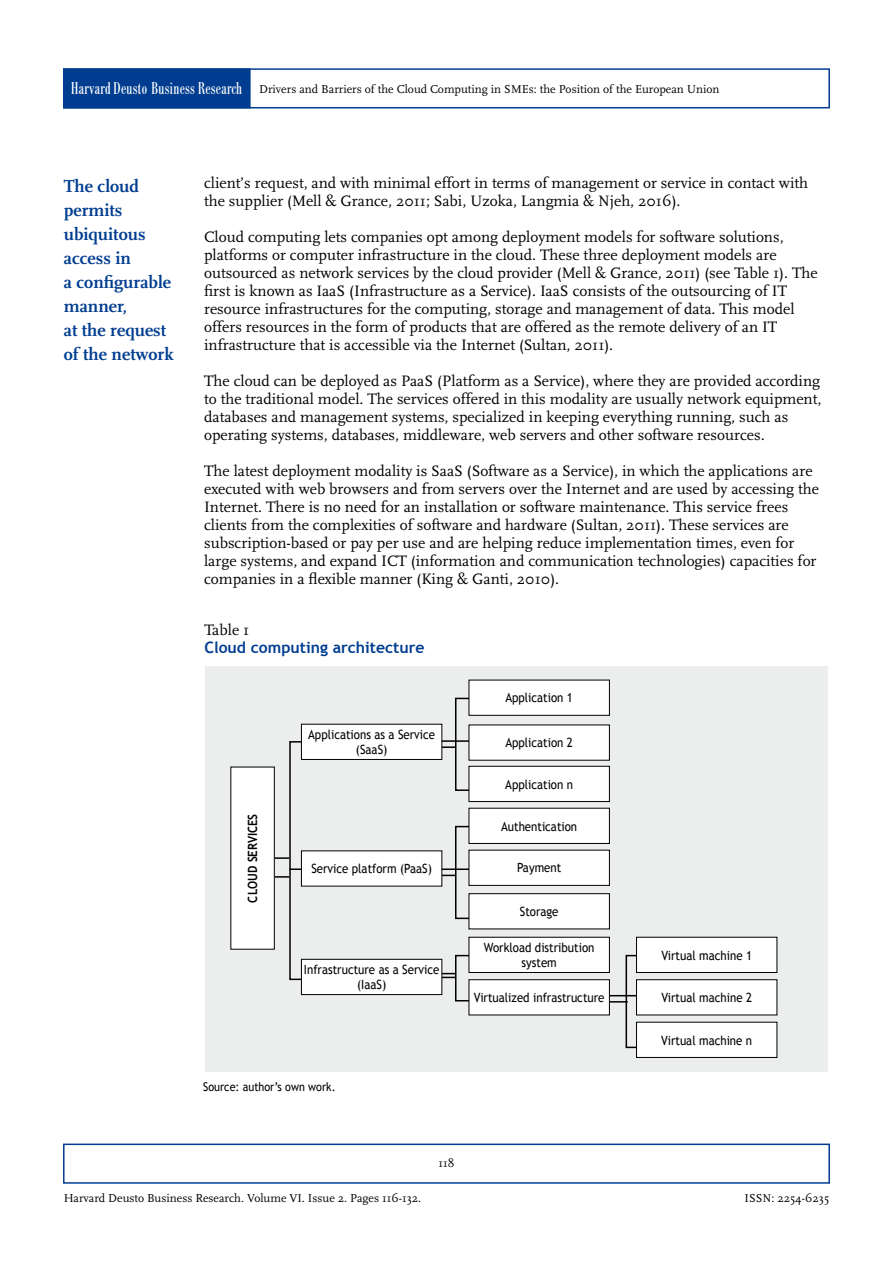
<style>
.page{position:relative;width:893px;height:1263px;background:#fff}
.page>*{position:absolute;margin:0;border:0;box-sizing:border-box;transform-origin:0 0}
.t1{font:700 18px/24px "Scala";color:#003d90}
.t2{font:15.75px/18px "Scala";color:#000}
.t3{font:700 15.75px "Trebuchet MS";color:#003d90}
.t4{font:12.75px/15px "Trebuchet MS";color:#000;text-align:center;scale:.9 1}
.t5{font:700 12.75px "Trebuchet MS";color:#000;scale:.9 1}
.t6{font:12px "Scala";color:#000}
.t7{font:12px "Trebuchet MS";color:#000;scale:.9 1}
.s1{font-family:"Bodoni BE";font-stretch:condensed;font-size:16.8px;color:#fff}
.s2{font-style:italic}
</style>
<div class="page">
<div style="left:63px;top:68px;width:767px;height:40px;border:2px solid #003d90"></div>
<div style="left:63px;top:1143px;width:767px;height:41px;border:2px solid #003d90"></div>
<div style="left:63px;top:68px;width:188px;height:40px;background:#003d90;border:2px solid #003d90"></div>
<div style="left:205px;top:666px;width:623px;height:406px;background:#eceded"></div>
<div style="left:289px;top:741px;width:22px;height:239px;border:2px solid #000"></div>
<div style="left:455px;top:698px;width:22px;height:93px;border:2px solid #000"></div>
<div style="left:455px;top:826px;width:22px;height:93px;border:2px solid #000"></div>
<div style="left:455px;top:955px;width:22px;height:46px;border:2px solid #000"></div>
<div style="left:626px;top:955px;width:21px;height:93px;border:2px solid #000"></div>
<hr style="left:268px;top:857px;width:21px;height:2px;background:#000">
<hr style="left:268px;top:876px;width:21px;height:2px;background:#000">
<hr style="left:436px;top:740px;width:33px;height:2px;background:#000">
<svg style="left:442px;top:746px;width:13px;height:2px"></svg>
<svg style="left:442px;top:875px;width:13px;height:1px"></svg>
<svg style="left:610px;top:1001px;width:18px;height:1px"></svg>
<hr style="left:436px;top:868px;width:33px;height:2px;background:#000">
<hr style="left:609px;top:995px;width:33px;height:1px;background:#000">
<hr style="left:289px;top:868px;width:26px;height:2px;background:#000">
<svg style="left:442px;top:973px;width:13px;height:5px"></svg>
<div style="left:469px;top:680px;width:140px;height:35px;background:#fff"></div>
<div style="left:469px;top:680px;width:141px;height:36px;border:1px solid #000"></div>
<div style="left:301px;top:724px;width:141px;height:35px;background:#fff"></div>
<div style="left:301px;top:724px;width:141px;height:36px;border:1px solid #000"></div>
<div style="left:231px;top:767px;width:43px;height:182px;background:#fff"></div>
<div style="left:230px;top:767px;width:45px;height:182px;border:1px solid #000"></div>
<div style="left:301px;top:851px;width:141px;height:35px;background:#fff"></div>
<div style="left:301px;top:959px;width:141px;height:35px;background:#fff"></div>
<div style="left:301px;top:959px;width:141px;height:36px;border:1px solid #000"></div>
<div style="left:469px;top:725px;width:140px;height:35px;background:#fff"></div>
<div style="left:469px;top:766px;width:140px;height:35px;background:#fff"></div>
<div style="left:469px;top:766px;width:141px;height:36px;border:1px solid #000"></div>
<div style="left:469px;top:808px;width:140px;height:35px;background:#fff"></div>
<div style="left:469px;top:808px;width:141px;height:36px;border:1px solid #000"></div>
<div style="left:469px;top:850px;width:140px;height:35px;background:#fff"></div>
<div style="left:469px;top:850px;width:141px;height:36px;border:1px solid #000"></div>
<div style="left:469px;top:894px;width:140px;height:35px;background:#fff"></div>
<div style="left:469px;top:893px;width:141px;height:36px;border:1px solid #000"></div>
<div style="left:469px;top:937px;width:140px;height:35px;background:#fff"></div>
<div style="left:469px;top:937px;width:141px;height:36px;border:1px solid #000"></div>
<div style="left:469px;top:980px;width:140px;height:35px;background:#fff"></div>
<div style="left:469px;top:979px;width:141px;height:36px;border:1px solid #000"></div>
<div style="left:636px;top:937px;width:141px;height:35px;background:#fff"></div>
<div style="left:636px;top:937px;width:141px;height:36px;border:1px solid #000"></div>
<div style="left:636px;top:980px;width:141px;height:35px;background:#fff"></div>
<div style="left:636px;top:979px;width:141px;height:36px;border:1px solid #000"></div>
<div style="left:636px;top:1022px;width:141px;height:35px;background:#fff"></div>
<div style="left:636px;top:1022px;width:141px;height:36px;border:1px solid #000"></div>
<p class="t6" style="left:71px;top:82px;width:650px"><span class="s1">Harvard Deusto Business Research</span> Drivers and Barriers of the Cloud Computing in SMEs: the Position of the European Union</p>
<p class="t1" style="left:64px;top:174px;width:111px">The cloud permits ubiquitous access in<br>a configurable manner,<br>at the request of the network</p>
<p class="t2" style="left:204px;top:174px;width:605px">client’s request, and with minimal effort in terms of management or service in contact with the supplier (Mell &amp; Grance, 2011; Sabi, Uzoka, Langmia &amp; Njeh, 2016).</p>
<p class="t2" style="left:204px;top:228px;width:615px">Cloud computing lets companies opt among deployment models for software solutions, platforms or computer infrastructure in the cloud. These three deployment models are outsourced as network services by the cloud provider (Mell &amp; Grance, 2011) (see Table 1). The first is known as IaaS (Infrastructure as a Service). IaaS consists of the outsourcing of IT resource infrastructures for the computing, storage and management of data. This model offers resources in the form of products that are offered as the remote delivery of an IT infrastructure that is accessible via the Internet (Sultan, 2011).</p>
<p class="t2" style="left:204px;top:372px;width:619px">The cloud can be deployed as PaaS (Platform as a Service), where they are provided according to the traditional model. The services offered in this modality are usually network equipment, databases and management systems, specialized in keeping everything running, such as operating systems, databases, middleware, web servers and other software resources<span class="s2">.</span></p>
<p class="t2" style="left:204px;top:462px;width:616px">The latest deployment modality is SaaS (Software as a Service), in which the applications are executed with web browsers and from servers over the Internet and are used by accessing the Internet. There is no need for an installation or software maintenance. This service frees clients from the complexities of software and hardware (Sultan, 2011). These services are subscription-based or pay per use and are helping reduce implementation times, even for large systems, and expand ICT (information and communication technologies) capacities for companies in a flexible manner (King &amp; Ganti, 2010).</p>
<p class="t2" style="left:204px;top:622px;width:46px">Table 1</p>
<p class="t3" style="left:204px;top:638px;width:222px">Cloud computing architecture</p>
<p class="t4" style="left:505px;top:690px;width:77px">Application 1</p>
<p class="t4" style="left:308px;top:727px;width:143px">Applications as a Service (SaaS)</p>
<p class="t4" style="left:505px;top:735px;width:77px">Application 2</p>
<p class="t4" style="left:505px;top:777px;width:77px">Application n</p>
<p class="t4" style="left:501px;top:819px;width:86px">Authentication</p>
<p class="t4" style="left:517px;top:861px;width:51px">Payment</p>
<p class="t4" style="left:520px;top:904px;width:45px">Storage</p>
<p class="t4" style="left:484px;top:940px;width:124px">Workload distribution system</p>
<p class="t4" style="left:474px;top:990px;width:147px">Virtualized infrastructure</p>
<p class="t5" style="left:245px;top:902px;width:100px;rotate:-90deg">CLOUD SERVICES</p>
<p class="t4" style="left:311px;top:861px;width:135px">Service platform (PaaS)</p>
<p class="t4" style="left:661px;top:948px;width:102px">Virtual machine 1</p>
<p class="t4" style="left:661px;top:990px;width:102px">Virtual machine 2</p>
<p class="t4" style="left:661px;top:1033px;width:103px">Virtual machine n</p>
<p class="t4" style="left:304px;top:962px;width:152px">Infrastructure as a Service (IaaS)</p>
<p class="t7" style="left:203px;top:1080px;width:149px">Source: author’s own work.</p>
<p class="t6" style="left:439px;top:1156px;width:17px">118</p>
<p class="t6" style="left:64px;top:1192px;width:359px">Harvard Deusto Business Research. Volume VI. Issue 2. Pages 116-132.</p>
<p class="t6" style="left:745px;top:1192px;width:86px">ISSN: 2254-6235</p>
</div>
